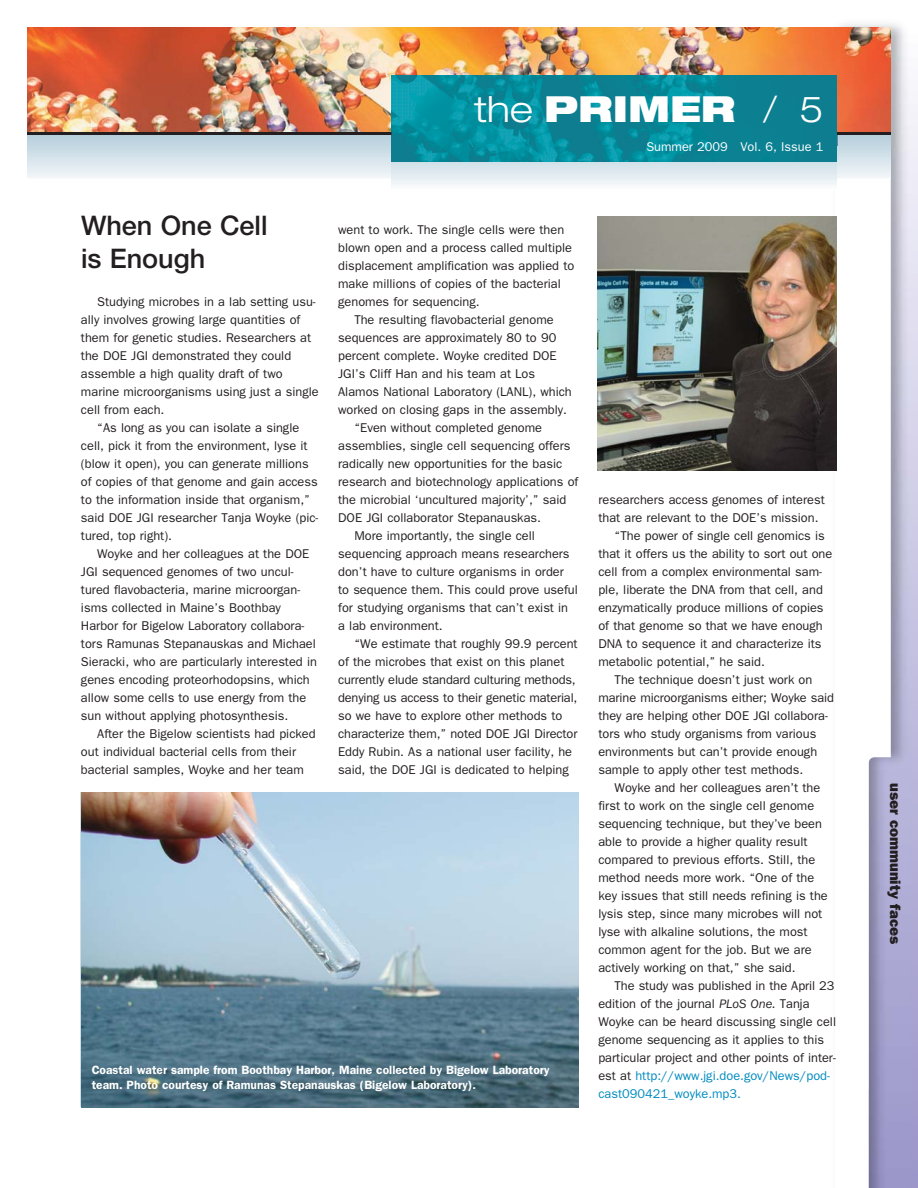
<style>
.page{position:relative;width:918px;height:1188px;background:#fff}
.page>*{position:absolute;margin:0;border:0;box-sizing:border-box;transform-origin:0 0}
.t1{font:900 expanded 36px "Helvetica Neue LT Std";color:#fff}
.t2{font:500 27px/32.4px "Helvetica Neue LT Std";color:#231f20}
.t3{font:15px "ITC Franklin Gothic Std Hvy";color:#231f20}
.t4{font:12.75px "ITC Franklin Gothic Std";color:#231f20}
.t5{font:12.75px "ITC Franklin Gothic Std";color:#008bbf}
.t6{font:12.75px "ITC Franklin Gothic Std";color:#fff}
.t7{font:600 12px/15px "ITC Franklin Gothic Std";color:#fff}
.s1{font-weight:300}
.s2{font-style:italic}
.s3{color:#231f20}
</style>
<div class="page">
<img style="left:829px;top:23px;width:83px;height:1165px">
<svg style="left:835px;top:179px;width:56px;height:1009px"></svg>
<svg style="left:27px;top:135px;width:864px;height:44px;background:#d3e2ea"></svg>
<svg style="left:392px;top:161px;width:445px;height:28px"></svg>
<img style="left:27px;top:27px;width:864px;height:105px">
<img style="left:392px;top:75px;width:445px;height:86px">
<hr style="left:27px;top:132px;width:365px;height:3px;background:#231f20">
<hr style="left:837px;top:132px;width:54px;height:3px;background:#231f20">
<img style="left:598px;top:216px;width:239px;height:254px">
<img style="left:81px;top:793px;width:498px;height:314px">
<h1 class="t1" style="left:475px;top:88px;width:350px"><span class="s1">the</span> PRIMER <span class="s1">/ 5</span></h1>
<p class="t6" style="left:646px;top:142px;width:179px">Summer 2009 Vol. 6, Issue 1</p>
<h2 class="t2" style="left:81px;top:212px;width:188px">When One Cell is Enough</h2>
<p class="t4" style="left:97px;top:297px;width:220px">Studying microbes in a lab setting usu-</p>
<p class="t4" style="left:81px;top:315px;width:221px">ally involves growing large quantities of</p>
<p class="t4" style="left:81px;top:333px;width:232px">them for genetic studies. Researchers at</p>
<p class="t4" style="left:81px;top:351px;width:212px">the DOE JGI demonstrated they could</p>
<p class="t4" style="left:81px;top:369px;width:203px">assemble a high quality draft of two</p>
<p class="t4" style="left:81px;top:387px;width:239px">marine microorganisms using just a single</p>
<p class="t4" style="left:81px;top:405px;width:85px">cell from each.</p>
<p class="t4" style="left:97px;top:423px;width:204px">“As long as you can isolate a single</p>
<p class="t4" style="left:81px;top:441px;width:228px">cell, pick it from the environment, lyse it</p>
<p class="t4" style="left:81px;top:459px;width:229px">(blow it open), you can generate millions</p>
<p class="t4" style="left:81px;top:477px;width:238px">of copies of that genome and gain access</p>
<p class="t4" style="left:81px;top:495px;width:231px">to the information inside that organism,”</p>
<p class="t4" style="left:81px;top:513px;width:239px">said DOE JGI researcher Tanja Woyke (pic-</p>
<p class="t4" style="left:81px;top:531px;width:93px">tured, top right).</p>
<p class="t4" style="left:97px;top:549px;width:214px">Woyke and her colleagues at the DOE</p>
<p class="t4" style="left:81px;top:567px;width:214px">JGI sequenced genomes of two uncul-</p>
<p class="t4" style="left:81px;top:585px;width:221px">tured flavobacteria, marine microorgan-</p>
<p class="t4" style="left:81px;top:603px;width:201px">isms collected in Maine’s Boothbay</p>
<p class="t4" style="left:81px;top:621px;width:225px">Harbor for Bigelow Laboratory collabora-</p>
<p class="t4" style="left:81px;top:639px;width:236px">tors Ramunas Stepanauskas and Michael</p>
<p class="t4" style="left:81px;top:657px;width:238px">Sieracki, who are particularly interested in</p>
<p class="t4" style="left:81px;top:675px;width:230px">genes encoding proteorhodopsins, which</p>
<p class="t4" style="left:81px;top:693px;width:227px">allow some cells to use energy from the</p>
<p class="t4" style="left:81px;top:711px;width:209px">sun without applying photosynthesis.</p>
<p class="t4" style="left:97px;top:729px;width:220px">After the Bigelow scientists had picked</p>
<p class="t4" style="left:81px;top:747px;width:217px">out individual bacterial cells from their</p>
<p class="t4" style="left:81px;top:765px;width:224px">bacterial samples, Woyke and her team</p>
<p class="t4" style="left:338px;top:225px;width:228px">went to work. The single cells were then</p>
<p class="t4" style="left:338px;top:243px;width:235px">blown open and a process called multiple</p>
<p class="t4" style="left:338px;top:261px;width:238px">displacement amplification was applied to</p>
<p class="t4" style="left:338px;top:279px;width:224px">make millions of copies of the bacterial</p>
<p class="t4" style="left:338px;top:297px;width:143px">genomes for sequencing.</p>
<p class="t4" style="left:354px;top:315px;width:201px">The resulting flavobacterial genome</p>
<p class="t4" style="left:338px;top:333px;width:220px">sequences are approximately 80 to 90</p>
<p class="t4" style="left:338px;top:351px;width:220px">percent complete. Woyke credited DOE</p>
<p class="t4" style="left:338px;top:369px;width:198px">JGI’s Cliff Han and his team at Los</p>
<p class="t4" style="left:338px;top:387px;width:235px">Alamos National Laboratory (LANL), which</p>
<p class="t4" style="left:338px;top:405px;width:230px">worked on closing gaps in the assembly.</p>
<p class="t4" style="left:354px;top:423px;width:189px">“Even without completed genome</p>
<p class="t4" style="left:338px;top:441px;width:234px">assemblies, single cell sequencing offers</p>
<p class="t4" style="left:338px;top:459px;width:226px">radically new opportunities for the basic</p>
<p class="t4" style="left:338px;top:477px;width:242px">research and biotechnology applications of</p>
<p class="t4" style="left:338px;top:495px;width:230px">the microbial ‘uncultured majority’,” said</p>
<p class="t4" style="left:338px;top:513px;width:204px">DOE JGI collaborator Stepanauskas.</p>
<p class="t4" style="left:354px;top:531px;width:182px">More importantly, the single cell</p>
<p class="t4" style="left:338px;top:549px;width:233px">sequencing approach means researchers</p>
<p class="t4" style="left:338px;top:567px;width:227px">don’t have to culture organisms in order</p>
<p class="t4" style="left:338px;top:585px;width:241px">to sequence them. This could prove useful</p>
<p class="t4" style="left:338px;top:603px;width:232px">for studying organisms that can’t exist in</p>
<p class="t4" style="left:338px;top:621px;width:106px">a lab environment.</p>
<p class="t4" style="left:354px;top:639px;width:225px">“We estimate that roughly 99.9 percent</p>
<p class="t4" style="left:338px;top:657px;width:228px">of the microbes that exist on this planet</p>
<p class="t4" style="left:338px;top:675px;width:239px">currently elude standard culturing methods,</p>
<p class="t4" style="left:338px;top:693px;width:241px">denying us access to their genetic material,</p>
<p class="t4" style="left:338px;top:711px;width:226px">so we have to explore other methods to</p>
<p class="t4" style="left:338px;top:729px;width:241px">characterize them,” noted DOE JGI Director</p>
<p class="t4" style="left:338px;top:747px;width:235px">Eddy Rubin. As a national user facility, he</p>
<p class="t4" style="left:338px;top:765px;width:232px">said, the DOE JGI is dedicated to helping</p>
<p class="t7" style="left:92px;top:1064px;width:459px">Coastal water sample from Boothbay Harbor, Maine collected by Bigelow Laboratory team. Photo courtesy of Ramunas Stepanauskas (Bigelow Laboratory).</p>
<p class="t4" style="left:598px;top:495px;width:228px">researchers access genomes of interest</p>
<p class="t4" style="left:598px;top:513px;width:222px">that are relevant to the DOE’s mission.</p>
<p class="t4" style="left:615px;top:531px;width:212px">“The power of single cell genomics is</p>
<p class="t4" style="left:598px;top:549px;width:235px">that it offers us the ability to sort out one</p>
<p class="t4" style="left:598px;top:567px;width:225px">cell from a complex environmental sam-</p>
<p class="t4" style="left:598px;top:585px;width:226px">ple, liberate the DNA from that cell, and</p>
<p class="t4" style="left:598px;top:603px;width:227px">enzymatically produce millions of copies</p>
<p class="t4" style="left:598px;top:621px;width:226px">of that genome so that we have enough</p>
<p class="t4" style="left:598px;top:639px;width:225px">DNA to sequence it and characterize its</p>
<p class="t4" style="left:598px;top:657px;width:168px">metabolic potential,” he said.</p>
<p class="t4" style="left:615px;top:675px;width:199px">The technique doesn’t just work on</p>
<p class="t4" style="left:598px;top:693px;width:237px">marine microorganisms either; Woyke said</p>
<p class="t4" style="left:598px;top:711px;width:231px">they are helping other DOE JGI collabora-</p>
<p class="t4" style="left:598px;top:729px;width:219px">tors who study organisms from various</p>
<p class="t4" style="left:598px;top:747px;width:220px">environments but can’t provide enough</p>
<p class="t4" style="left:598px;top:765px;width:206px">sample to apply other test methods.</p>
<p class="t4" style="left:615px;top:783px;width:207px">Woyke and her colleagues aren’t the</p>
<p class="t4" style="left:598px;top:801px;width:217px">first to work on the single cell genome</p>
<p class="t4" style="left:598px;top:819px;width:225px">sequencing technique, but they’ve been</p>
<p class="t4" style="left:598px;top:837px;width:211px">able to provide a higher quality result</p>
<p class="t4" style="left:598px;top:855px;width:218px">compared to previous efforts. Still, the</p>
<p class="t4" style="left:598px;top:873px;width:217px">method needs more work. “One of the</p>
<p class="t4" style="left:598px;top:891px;width:231px">key issues that still needs refining is the</p>
<p class="t4" style="left:598px;top:909px;width:225px">lysis step, since many microbes will not</p>
<p class="t4" style="left:598px;top:927px;width:211px">lyse with alkaline solutions, the most</p>
<p class="t4" style="left:598px;top:945px;width:215px">common agent for the job. But we are</p>
<p class="t4" style="left:598px;top:963px;width:199px">actively working on that,” she said.</p>
<p class="t4" style="left:615px;top:981px;width:221px">The study was published in the April 23</p>
<p class="t4" style="left:598px;top:999px;width:213px">edition of the journal <span class="s2">PLoS One.</span> Tanja</p>
<p class="t4" style="left:598px;top:1017px;width:239px">Woyke can be heard discussing single cell</p>
<p class="t4" style="left:598px;top:1035px;width:227px">genome sequencing as it applies to this</p>
<p class="t4" style="left:598px;top:1053px;width:239px">particular project and other points of inter-</p>
<p class="t5" style="left:598px;top:1071px;width:233px"><span class="s3">est at</span> http://www.jgi.doe.gov/News/pod-</p>
<p class="t5" style="left:598px;top:1089px;width:144px">cast090421_woyke.mp3.</p>
<p class="t3" style="left:904px;top:783px;width:162px;rotate:90deg">user community faces</p>
</div>
